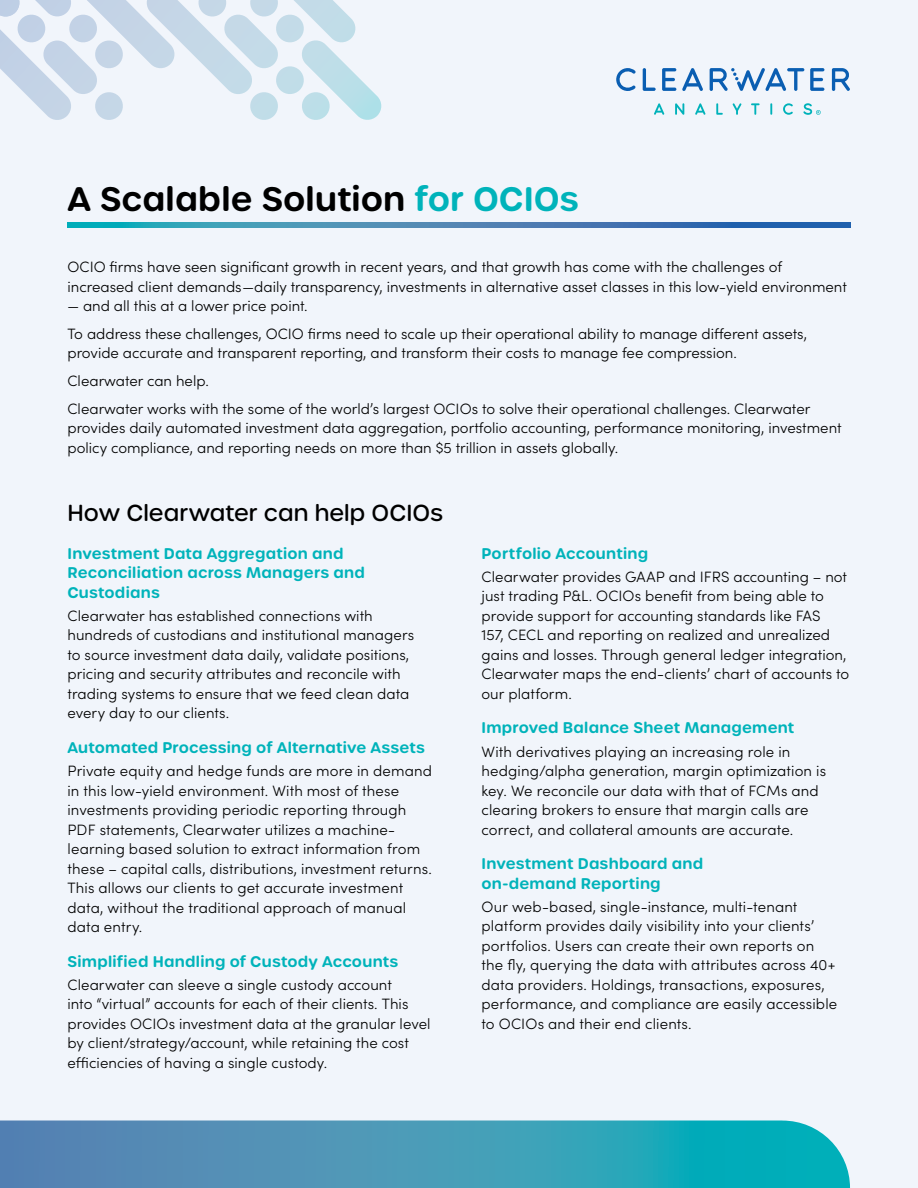
<style>
.page{position:relative;width:918px;height:1188px;background:#eef3fb}
.page>*{position:absolute;margin:0;border:0;box-sizing:border-box;transform-origin:0 0}
.t1{font:600 33px "Urbane Rounded";color:#000}
.t2{font:500 22.5px "Urbane Rounded";color:#000}
.t3{font:300 15px/19.5px "Sofia Pro";letter-spacing:.005em;color:#000}
.t4{font:600 15px/19.5px "Urbane Rounded";letter-spacing:.01em;color:#00b3ba}
.s1{color:#00b3ba}
</style>
<div class="page">
<svg style="left:0;top:1120px;width:850px;height:68px;background:#3e9cb8"></svg>
<svg style="left:68px;top:222px;width:782px;height:6px;background:#3984b3"></svg>
<svg style="left:682px;top:68px;width:21px;height:23px"></svg>
<svg style="left:616px;top:68px;width:20px;height:23px"></svg>
<svg style="left:662px;top:68px;width:14px;height:23px"></svg>
<svg style="left:643px;top:68px;width:13px;height:23px"></svg>
<svg style="left:810px;top:68px;width:14px;height:23px"></svg>
<svg style="left:710px;top:68px;width:94px;height:23px"></svg>
<svg style="left:832px;top:68px;width:18px;height:23px"></svg>
<svg style="left:733px;top:103px;width:9px;height:12px"></svg>
<svg style="left:654px;top:103px;width:10px;height:12px"></svg>
<svg style="left:695px;top:103px;width:11px;height:12px"></svg>
<svg style="left:751px;top:103px;width:9px;height:12px"></svg>
<svg style="left:770px;top:103px;width:2px;height:12px"></svg>
<svg style="left:783px;top:103px;width:10px;height:12px"></svg>
<svg style="left:716px;top:103px;width:7px;height:12px"></svg>
<svg style="left:675px;top:103px;width:9px;height:12px"></svg>
<svg style="left:803px;top:103px;width:18px;height:12px"></svg>
<svg style="left:0;top:0;width:382px;height:120px"></svg>
<h1 class="t1" style="left:68px;top:177px;width:513px">A Scalable Solution <span class="s1">for OCIOs</span></h1>
<p class="t3" style="left:68px;top:256px;width:781px">OCIO firms have seen significant growth in recent years, and that growth has come with the challenges of increased client demands—daily transparency, investments in alternative asset classes in this low-yield environment</p>
<p class="t3" style="left:68px;top:291px;width:741px;line-height:27.8px">— and all this at a lower price point.<br>To address these challenges, OCIO firms need to scale up their operational ability to manage different assets,</p>
<p class="t3" style="left:68px;top:338px;width:744px;line-height:27.8px">provide accurate and transparent reporting, and transform their costs to manage fee compression.<br>Clearwater can help.<br>Clearwater works with the some of the world’s largest OCIOs to solve their operational challenges. Clearwater</p>
<p class="t3" style="left:68px;top:417px;width:776px">provides daily automated investment data aggregation, portfolio accounting, performance monitoring, investment policy compliance, and reporting needs on more than $5 trillion in assets globally.</p>
<h2 class="t2" style="left:68px;top:498px;width:377px">How Clearwater can help OCIOs</h2>
<p class="t4" style="left:68px;top:543px;width:299px">Investment Data Aggregation and<br>Reconciliation across Managers and<br>Custodians</p>
<p class="t3" style="left:68px;top:605px;width:348px">Clearwater has established connections with hundreds of custodians and institutional managers to source investment data daily, validate positions, pricing and security attributes and reconcile with trading systems to ensure that we feed clean data every day to our clients.</p>
<p class="t4" style="left:68px;top:738px;width:359px">Automated Processing of Alternative Assets</p>
<p class="t3" style="left:68px;top:760px;width:366px">Private equity and hedge funds are more in demand in this low-yield environment. With most of these investments providing periodic reporting through PDF statements, Clearwater utilizes a machine&shy;learning based solution to extract information from these – capital calls, distributions, investment returns.<br>This allows our clients to get accurate investment data, without the traditional approach of manual data entry.</p>
<p class="t4" style="left:68px;top:951px;width:332px">Simplified Handling of Custody Accounts</p>
<p class="t3" style="left:68px;top:974px;width:365px">Clearwater can sleeve a single custody account<br>into “virtual” accounts for each of their clients. This provides OCIOs investment data at the granular level by client/strategy/account, while retaining the cost efficiencies of having a single custody.</p>
<p class="t4" style="left:482px;top:543px;width:168px">Portfolio Accounting</p>
<p class="t3" style="left:482px;top:566px;width:369px">Clearwater provides GAAP and IFRS accounting – not just trading P&amp;L. OCIOs benefit from being able to provide support for accounting standards like FAS<br>157, CECL and reporting on realized and unrealized gains and losses. Through general ledger integration, Clearwater maps the end-clients’ chart of accounts to our platform.</p>
<p class="t4" style="left:482px;top:718px;width:314px">Improved Balance Sheet Management</p>
<p class="t3" style="left:482px;top:741px;width:346px">With derivatives playing an increasing role in hedging/alpha generation, margin optimization is key. We reconcile our data with that of FCMs and clearing brokers to ensure that margin calls are correct, and collateral amounts are accurate.</p>
<p class="t4" style="left:482px;top:854px;width:223px">Investment Dashboard and on-demand Reporting</p>
<p class="t3" style="left:482px;top:896px;width:357px">Our web-based, single-instance, multi-tenant platform provides daily visibility into your clients’ portfolios. Users can create their own reports on the fly, querying the data with attributes across 40+ data providers. Holdings, transactions, exposures, performance, and compliance are easily accessible to OCIOs and their end clients.</p>
</div>
